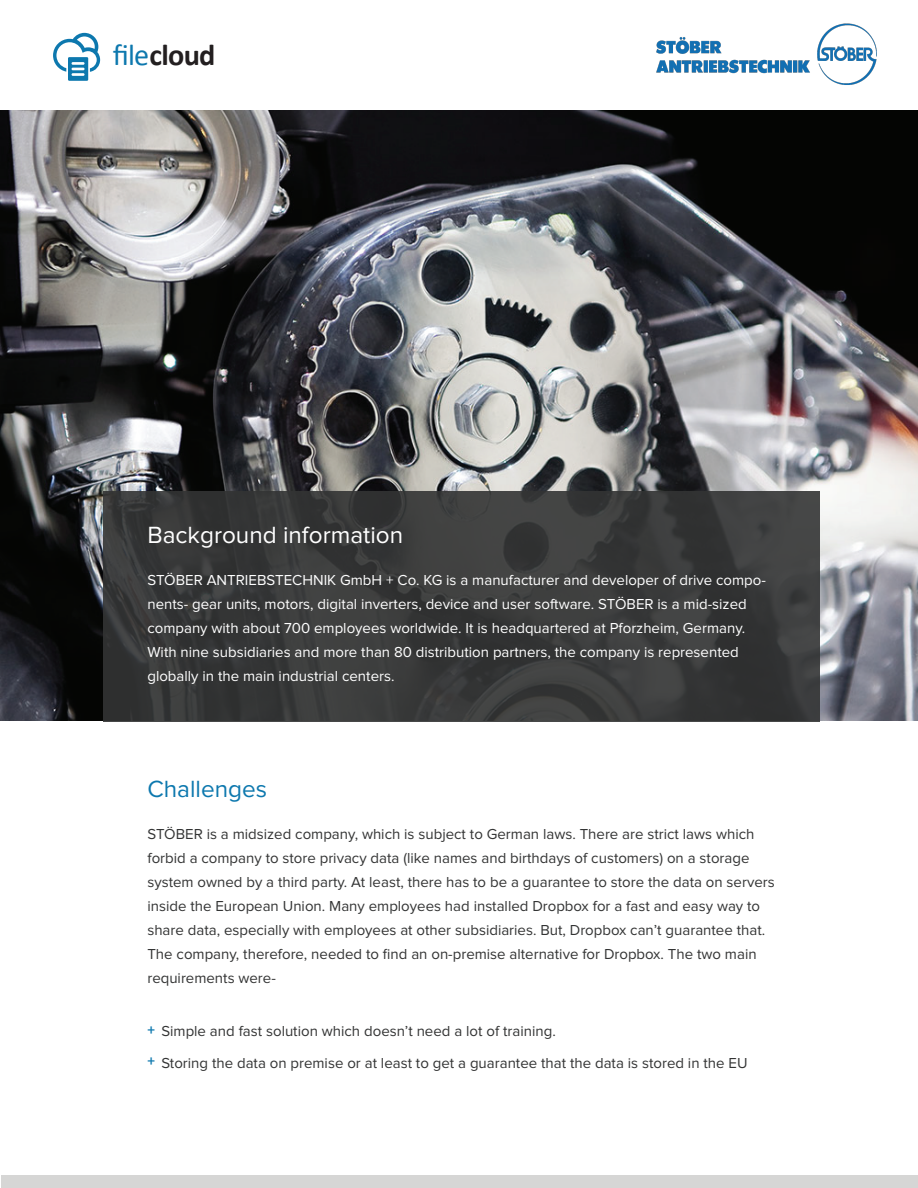
<style>
.page{position:relative;width:918px;height:1188px;background:#fff}
.page>*{position:absolute;margin:0;border:0;box-sizing:border-box;transform-origin:0 0}
.t1{font:700 30.3px "Calibri";letter-spacing:-.025em;color:#231f20}
.t2{font:24.3px "Proxima Nova";color:#fff}
.t3{font:24.3px "Proxima Nova";color:#0d78ae}
.t4{font:15px/24px "Proxima Nova";color:#333434}
.t5{font:15px/24px "Proxima Nova";color:#fff}
.t6{font:700 15px/31px "Proxima Nova";color:#0d78ae}
.s1{font-weight:400;color:#0d78ae}
</style>
<div class="page">
<svg style="left:53px;top:33px;width:47px;height:48px"></svg>
<img style="left:0;top:110px;width:918px;height:611px">
<div style="left:103px;top:491px;width:716px;height:230px;background:#3a3b3b"></div>
<img style="left:657px;top:24px;width:220px;height:61px">
<div style="left:1px;top:1176px;width:916px;height:12px;background:#d6d6d5"></div>
<h1 class="t1" style="left:113px;top:35px;width:104px"><span class="s1">file</span>cloud</h1>
<h2 class="t2" style="left:147px;top:524px;width:257px">Background information</h2>
<p class="t5" style="left:147px;top:569px;width:620px">STÖBER ANTRIEBSTECHNIK GmbH + Co. KG is a manufacturer and developer of drive compo&shy;nents- gear units, motors, digital inverters, device and user software. STÖBER is a mid-sized company with about 700 employees worldwide. It is headquartered at Pforzheim, Germany.<br>With nine subsidiaries and more than 80 distribution partners, the company is represented globally in the main industrial centers.</p>
<h2 class="t3" style="left:147px;top:778px;width:121px">Challenges</h2>
<p class="t4" style="left:147px;top:823px;width:629px">STÖBER is a midsized company, which is subject to German laws. There are strict laws which forbid a company to store privacy data (like names and birthdays of customers) on a storage system owned by a third party. At least, there has to be a guarantee to store the data on servers inside the European Union. Many employees had installed Dropbox for a fast and easy way to share data, especially with employees at other subsidiaries. But, Dropbox can’t guarantee that.<br>The company, therefore, needed to find an on-premise alternative for Dropbox. The two main requirements were-</p>
<p class="t6" style="left:147px;top:1015px;width:9px">+ +</p>
<p class="t4" style="left:161px;top:1016px;width:588px;line-height:31.5px">Simple and fast solution which doesn’t need a lot of training.<br>Storing the data on premise or at least to get a guarantee that the data is stored in the EU</p>
</div>
